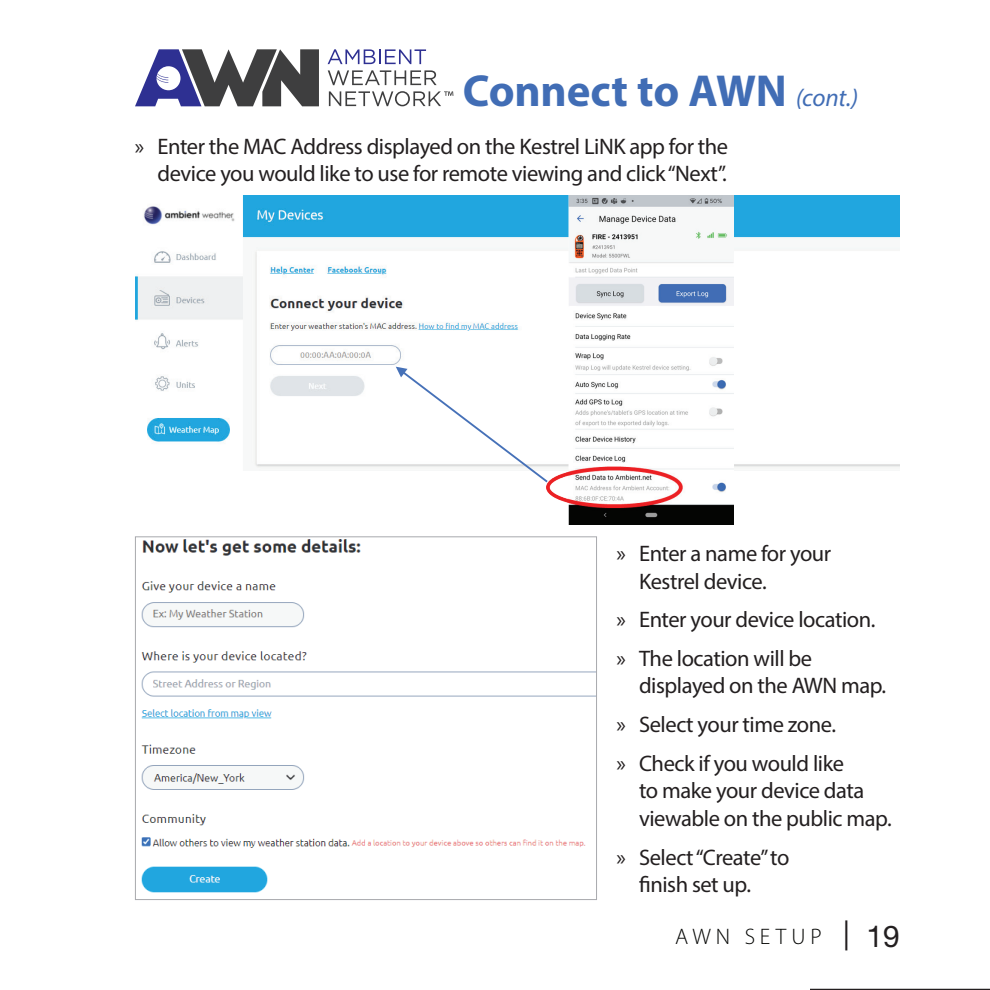
<style>
.page{position:relative;width:990px;height:990px;background:#fff}
.page>*{position:absolute;margin:0;border:0;box-sizing:border-box;transform-origin:0 0}
.t1{font:700 45px "Myriad Pro";letter-spacing:-.005em;color:#416db5}
.t2{font:22.5px/27.5px "Myriad Pro";letter-spacing:-.02em;color:#231f20}
.t3{font:300 22.5px "Myriad Pro";color:#040503}
.s1{font-weight:400;font-style:italic;font-size:25px}
.s2{font-family:"Helvetica Neue LT Std";font-weight:400;font-size:30px;color:#231f20}
</style>
<div class="page">
<hr style="left:810px;top:989px;width:180px;height:1px;background:#231f20">
<svg style="left:328px;top:49px;width:98px;height:15px"></svg>
<svg style="left:328px;top:70px;width:109px;height:15px"></svg>
<svg style="left:135px;top:49px;width:184px;height:57px"></svg>
<svg style="left:329px;top:91px;width:124px;height:15px"></svg>
<img style="left:135px;top:196px;width:765px;height:273px">
<img style="left:546px;top:196px;width:187px;height:329px">
<svg style="left:396px;top:367px;width:154px;height:117px"></svg>
<img style="left:141px;top:539px;width:454px;height:354px">
<h1 class="t1" style="left:463px;top:62px;width:397px">Connect to AWN <span class="s1">(cont.)</span></h1>
<p class="t2" style="left:135px;top:132px;width:595px;text-align:right">» Enter the MAC Address displayed on the Kestrel LiNK app for the device you would like to use for remote viewing and click “Next”.</p>
<p class="t2" style="left:639px;top:539px;width:194px;text-indent:-22px">» Enter a name for your<br>Kestrel device.</p>
<p class="t2" style="left:617px;top:600px;width:260px;line-height:38.8px">» Enter your device location. » The location will be</p>
<p class="t2" style="left:617px;top:666px;width:271px;line-height:38.8px;text-indent:22px">displayed on the AWN map. » Select your time zone.<br>» Check if you would like</p>
<p class="t2" style="left:639px;top:777px;width:254px">to make your device data viewable on the public map.</p>
<p class="t2" style="left:639px;top:843px;width:152px;text-indent:-22px">» Select “Create” to finish set up.</p>
<p class="t3" style="left:675px;top:923px;width:19px">AWN</p>
<p class="t3" style="left:745px;top:923px;width:157px">Setup <span class="s2">| 19</span></p>
</div>
